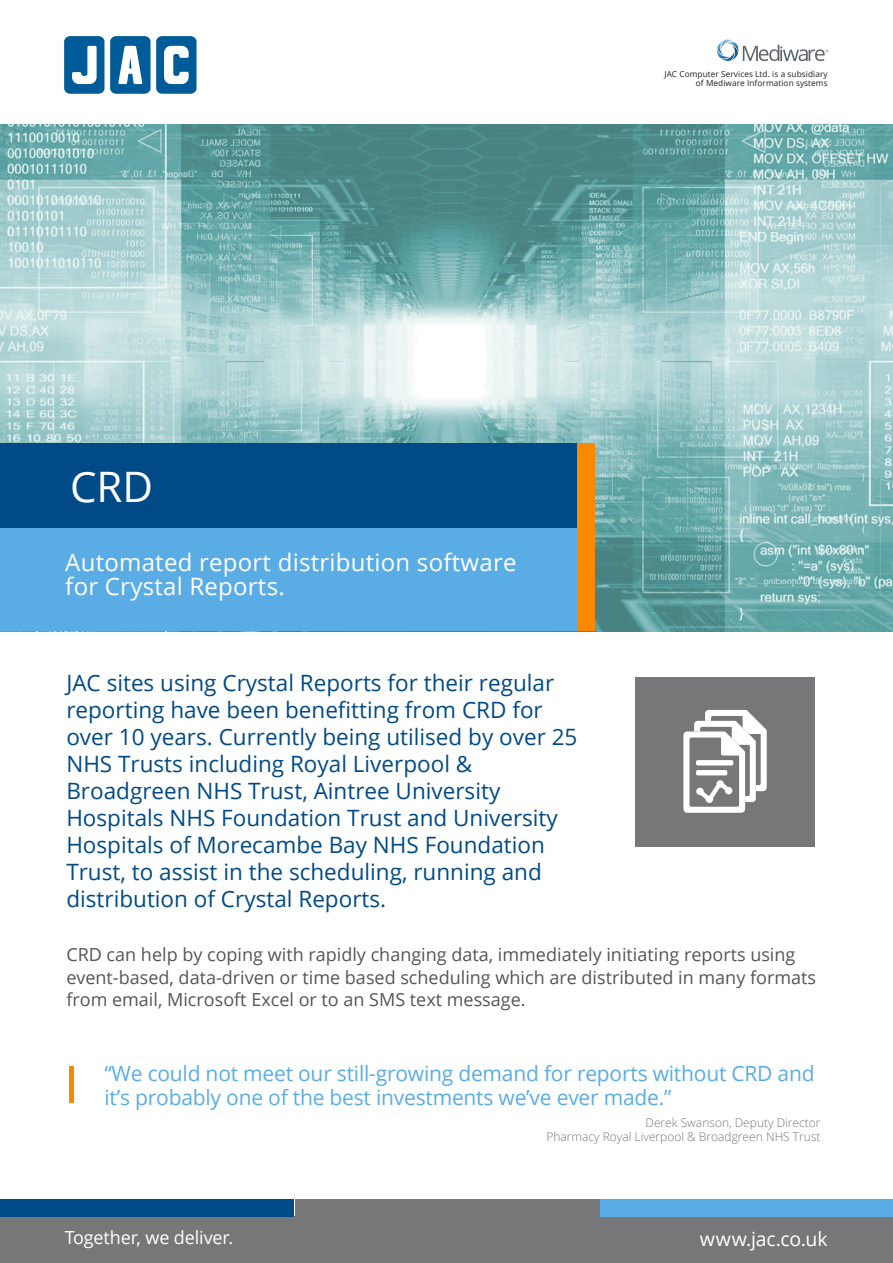
<style>
.page{position:relative;width:893px;height:1263px;background:#fff}
.page>*{position:absolute;margin:0;border:0;box-sizing:border-box;transform-origin:0 0}
.t1{font:42px "Open Sans";color:#fff}
.t2{font:24px/24px "Open Sans";letter-spacing:.01em;color:#fff}
.t3{font:22.5px/27px "Open Sans";color:#004a87}
.t4{font:21px/24px "Open Sans";letter-spacing:-.01em;color:#5aace5}
.t5{font:19.5px "Open Sans";letter-spacing:-.01em;color:#fff}
.t6{font:18px/22.5px "Open Sans";color:#54555a}
.t7{font:18px "Open Sans";letter-spacing:-.01em;color:#fff}
.t8{font:300 12px/14.4px "Open Sans";color:#77777a;text-align:right}
.t9{font:8.25px/9.9px "Open Sans";letter-spacing:.01em;color:#231f20;text-align:right}
</style>
<div class="page">
<hr style="left:69px;top:1066px;width:4px;height:37px;background:#fa8900">
<img style="left:0;top:125px;width:893px;height:506px">
<div style="left:0;top:526px;width:580px;height:105px;background:#5aace5"></div>
<div style="left:0;top:444px;width:580px;height:84px;background:#004a87"></div>
<div style="left:578px;top:444px;width:17px;height:187px;background:#fa8900"></div>
<div style="left:635px;top:677px;width:179px;height:169px;background:#77777a"></div>
<svg style="left:683px;top:710px;width:84px;height:103px"></svg>
<svg style="left:110px;top:36px;width:87px;height:58px"></svg>
<svg style="left:64px;top:36px;width:40px;height:58px"></svg>
<div style="left:0;top:1216px;width:893px;height:47px;background:#77777a"></div>
<div style="left:0;top:1199px;width:294px;height:18px;background:#004a87"></div>
<div style="left:295px;top:1199px;width:305px;height:18px;background:#77777a"></div>
<div style="left:600px;top:1199px;width:293px;height:18px;background:#5aace5"></div>
<svg style="left:716px;top:39px;width:112px;height:23px"></svg>
<p class="t9" style="left:664px;top:68px;width:165px">JAC Computer Services Ltd. is a subsidiary of Mediware Information systems</p>
<h1 class="t1" style="left:70px;top:458px;width:85px">CRD</h1>
<p class="t2" style="left:65px;top:550px;width:453px">Automated report distribution software for Crystal Reports.</p>
<p class="t3" style="left:66px;top:668px;width:513px">JAC sites using Crystal Reports for their regular reporting have been benefitting from CRD for over 10 years. Currently being utilised by over 25<br>NHS Trusts including Royal Liverpool &amp; Broadgreen NHS Trust, Aintree University Hospitals NHS Foundation Trust and University Hospitals of Morecambe Bay NHS Foundation Trust, to assist in the scheduling, running and distribution of Crystal Reports.</p>
<p class="t6" style="left:66px;top:943px;width:751px">CRD can help by coping with rapidly changing data, immediately initiating reports using event-based, data-driven or time based scheduling which are distributed in many formats from email, Microsoft Excel or to an SMS text message.</p>
<p class="t4" style="left:104px;top:1060px;width:712px">“We could not meet our still-growing demand for reports without CRD and it’s probably one of the best investments we’ve ever made.”</p>
<p class="t8" style="left:546px;top:1115px;width:276px">Derek Swanson, Deputy Director<br>Pharmacy Royal Liverpool &amp; Broadgreen NHS Trust</p>
<p class="t7" style="left:65px;top:1225px;width:170px">Together, we deliver.</p>
<p class="t5" style="left:700px;top:1225px;width:129px">www.jac.co.uk</p>
</div>
